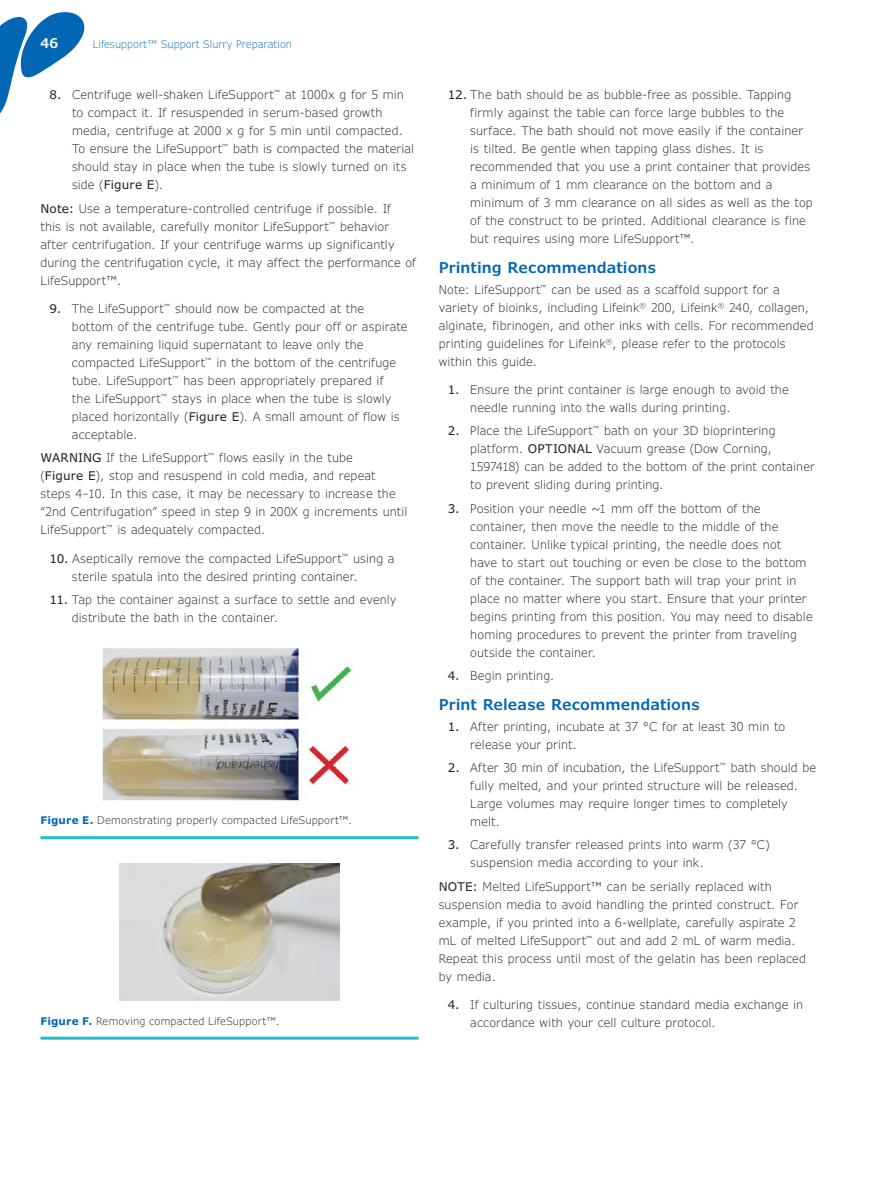
<style>
.page{position:relative;width:891px;height:1188px;background:#fff}
.page>*{position:absolute;margin:0;border:0;box-sizing:border-box;transform-origin:0 0}
.t1{font:600 15px "Verdana Pro";letter-spacing:.005em;color:#0166b3}
.t2{font:600 13.5px "Verdana Pro";color:#fff}
.t3{font:300 12px/18px "Verdana Pro";letter-spacing:.01em;color:#231f20}
.t4{font:300 10.5px "Verdana Pro";letter-spacing:.02em;color:#231f20}
.t5{font:300 10.5px "Verdana Pro";color:#0c6fb8}
.s1{font-weight:400}
.s2{font-weight:700;color:#0166b3}
</style>
<div class="page">
<svg style="left:0;top:12px;width:85px;height:102px"></svg>
<img style="left:102px;top:647px;width:251px;height:155px">
<hr style="left:40px;top:836px;width:378px;height:3px;background:#21bece">
<img style="left:120px;top:864px;width:219px;height:136px">
<hr style="left:40px;top:1037px;width:378px;height:3px;background:#21bece">
<p class="t2" style="left:40px;top:35px;width:19px">46</p>
<p class="t5" style="left:93px;top:38px;width:201px">Lifesupport™ Support Slurry Preparation</p>
<p class="t3" style="left:72px;top:86px;width:344px;text-indent:-23px"><span class="s1">8.</span> Centrifuge well-shaken LifeSupport<sup>™</sup> at 1000x g for 5 min to compact it. If resuspended in serum-based growth media, centrifuge at 2000 x g for 5 min until compacted.<br>To ensure the LifeSupport<sup>™</sup> bath is compacted the material should stay in place when the tube is slowly turned on its side (<span class="s1">Figure E</span>).</p>
<p class="t3" style="left:40px;top:199px;width:377px"><span class="s1">Note:</span> Use a temperature-controlled centrifuge if possible. If<br>this is not available, carefully monitor LifeSupport<sup>™</sup> behavior after centrifugation. If your centrifuge warms up significantly during the centrifugation cycle, it may affect the performance of LifeSupport™.</p>
<p class="t3" style="left:72px;top:300px;width:337px;text-indent:-23px"><span class="s1">9.</span> The LifeSupport<sup>™</sup> should now be compacted at the bottom of the centrifuge tube. Gently pour off or aspirate any remaining liquid supernatant to leave only the compacted LifeSupport<sup>™</sup> in the bottom of the centrifuge tube. LifeSupport<sup>™</sup> has been appropriately prepared if<br>the LifeSupport<sup>™</sup> stays in place when the tube is slowly placed horizontally (<span class="s1">Figure E</span>). A small amount of flow is acceptable.</p>
<p class="t3" style="left:40px;top:449px;width:368px"><span class="s1">WARNING</span> If the LifeSupport<sup>™</sup> flows easily in the tube<br>(<span class="s1">Figure E</span>), stop and resuspend in cold media, and repeat steps 4–10. In this case, it may be necessary to increase the “2nd Centrifugation” speed in step 9 in 200X g increments until LifeSupport<sup>™</sup> is adequately compacted.</p>
<p class="t3" style="left:72px;top:550px;width:324px;text-indent:-22px"><span class="s1">10.</span> Aseptically remove the compacted LifeSupport<sup>™</sup> using a sterile spatula into the desired printing container.</p>
<p class="t3" style="left:72px;top:591px;width:326px;text-indent:-22px"><span class="s1">11.</span> Tap the container against a surface to settle and evenly distribute the bath in the container.</p>
<p class="t4" style="left:40px;top:814px;width:313px"><span class="s2">Figure E.</span> Demonstrating properly compacted LifeSupport™.</p>
<p class="t4" style="left:40px;top:1014px;width:241px"><span class="s2">Figure F.</span> Removing compacted LifeSupport™.</p>
<p class="t3" style="left:470px;top:86px;width:344px;text-indent:-22px"><span class="s1">12.</span> The bath should be as bubble-free as possible. Tapping firmly against the table can force large bubbles to the surface. The bath should not move easily if the container is tilted. Be gentle when tapping glass dishes. It is recommended that you use a print container that provides a minimum of 1 mm clearance on the bottom and a minimum of 3 mm clearance on all sides as well as the top of the construct to be printed. Additional clearance is fine but requires using more LifeSupport™.</p>
<p class="t1" style="left:439px;top:257px;width:219px">Printing Recommendations</p>
<p class="t3" style="left:439px;top:280px;width:376px">Note: LifeSupport<sup>™</sup> can be used as a scaffold support for a variety of bioinks, including Lifeink<sup>®</sup> 200, Lifeink<sup>®</sup> 240, collagen, alginate, fibrinogen, and other inks with cells. For recommended printing guidelines for Lifeink<sup>®</sup>, please refer to the protocols within this guide.</p>
<p class="t3" style="left:470px;top:381px;width:320px;text-indent:-22px"><span class="s1">1.</span> Ensure the print container is large enough to avoid the needle running into the walls during printing.</p>
<p class="t3" style="left:470px;top:422px;width:346px;text-indent:-23px"><span class="s1">2.</span> Place the LifeSupport<sup>™</sup> bath on your 3D bioprintering platform. <span class="s1">OPTIONAL</span> Vacuum grease (Dow Corning, 1597418) can be added to the bottom of the print container to prevent sliding during printing.</p>
<p class="t3" style="left:470px;top:500px;width:344px;text-indent:-22px"><span class="s1">3.</span> Position your needle ~1 mm off the bottom of the container, then move the needle to the middle of the container. Unlike typical printing, the needle does not<br>have to start out touching or even be close to the bottom of the container. The support bath will trap your print in place no matter where you start. Ensure that your printer begins printing from this position. You may need to disable homing procedures to prevent the printer from traveling outside the container.</p>
<p class="t3" style="left:448px;top:667px;width:108px"><span class="s1">4.</span> Begin printing.</p>
<p class="t1" style="left:439px;top:695px;width:263px">Print Release Recommendations</p>
<p class="t3" style="left:470px;top:717px;width:317px;text-indent:-22px"><span class="s1">1.</span> After printing, incubate at 37 °C for at least 30 min to release your print.</p>
<p class="t3" style="left:470px;top:759px;width:348px;text-indent:-23px"><span class="s1">2.</span> After 30 min of incubation, the LifeSupport<sup>™</sup> bath should be fully melted, and your printed structure will be released.<br>Large volumes may require longer times to completely melt.</p>
<p class="t3" style="left:470px;top:836px;width:301px;text-indent:-22px"><span class="s1">3.</span> Carefully transfer released prints into warm (37 °C) suspension media according to your ink.</p>
<p class="t3" style="left:439px;top:878px;width:369px"><span class="s1">NOTE:</span> Melted LifeSupport™ can be serially replaced with suspension media to avoid handling the printed construct. For example, if you printed into a 6-wellplate, carefully aspirate 2 mL of melted LifeSupport<sup>™</sup> out and add 2 mL of warm media.<br>Repeat this process until most of the gelatin has been replaced by media.</p>
<p class="t3" style="left:470px;top:996px;width:334px;text-indent:-22px"><span class="s1">4.</span> If culturing tissues, continue standard media exchange in accordance with your cell culture protocol.</p>
</div>
